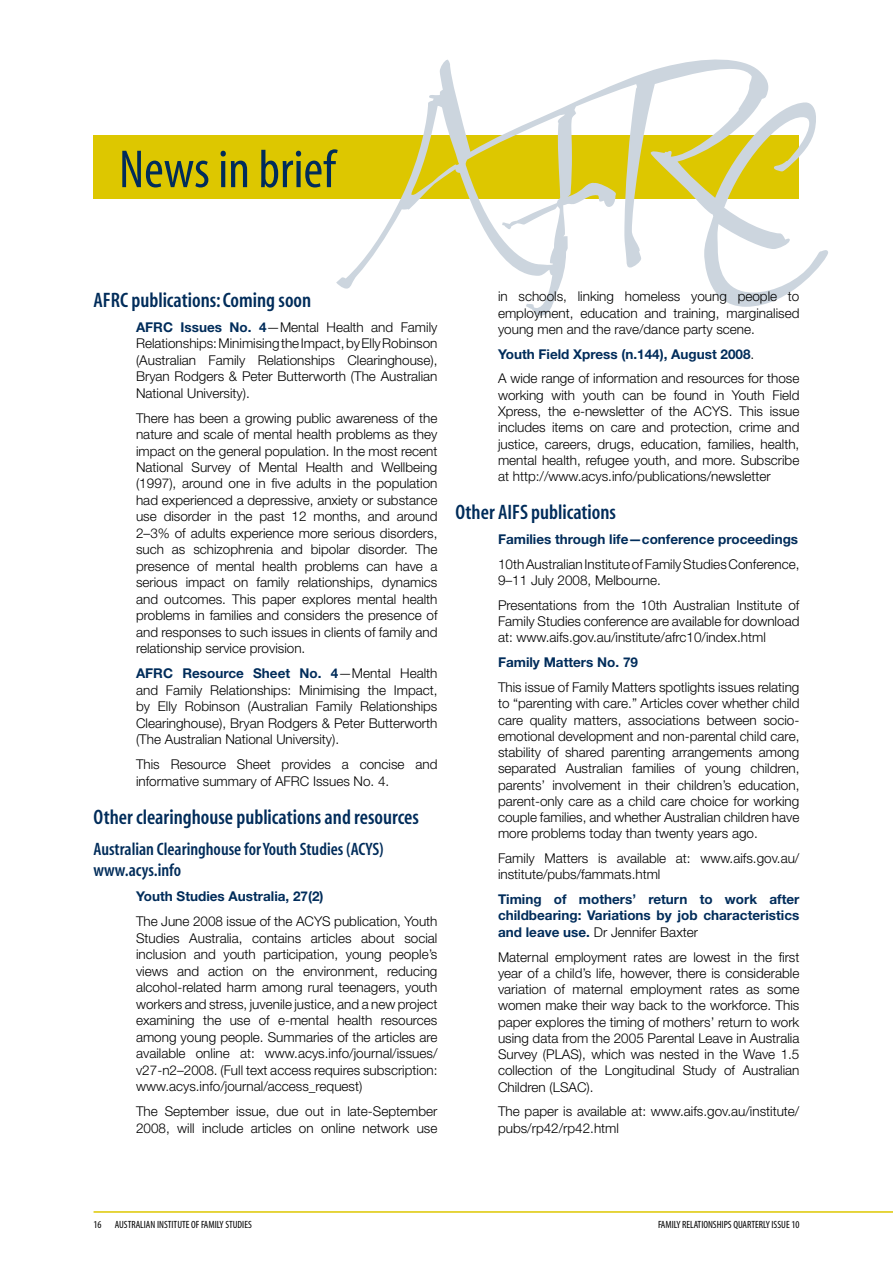
<style>
.page{position:relative;width:893px;height:1263px;background:#fff}
.page>*{position:absolute;margin:0;border:0;box-sizing:border-box;transform-origin:0 0}
.t1{font:54px "Myriad MM 400 300";color:#002c5a}
.t2{font:21px "Myriad MM 565 300";letter-spacing:-.105em;color:#002c5a}
.t3{font:18px/21.9px "Myriad MM 565 300";letter-spacing:-.085em;color:#002c5a}
.t4{font:300 13.5px/16.5px "Helvetica Neue";color:#000;text-align:justify}
.t5{font:700 13.5px/16.2px "Helvetica Neue";color:#002c5a;text-align:justify}
.t6{font:10.5px "Myriad MM 400 300";color:#000}
.s1{font-weight:700;color:#002c5a}
.s2{font-weight:300;color:#000}
</style>
<div class="page">
<hr style="left:94px;top:1211px;width:799px;height:2px;background:#ddc700">
<div style="left:94px;top:135px;width:705px;height:64px;background:#ddc700"></div>
<svg style="left:336px;top:60px;width:492px;height:256px"></svg>
<h1 class="t1" style="left:119px;top:143px;width:218px">News in brief</h1>
<h2 class="t2" style="left:94px;top:289px;width:222px">AFRC publications: Coming soon</h2>
<p class="t4" style="left:136px;top:318px;width:303px"><span class="s1">AFRC Issues No. 4</span>—Mental Health and Family Relationships: Minimising the Impact, by Elly Robinson (Australian Family Relationships Clearinghouse), Bryan Rodgers &amp; Peter Butterworth (The Australian National University).</p>
<p class="t4" style="left:136px;top:409px;width:303px">There has been a growing public awareness of the nature and scale of mental health problems as they impact on the general population. In the most recent National Survey of Mental Health and Wellbeing (1997), around one in five adults in the population had experienced a depressive, anxiety or substance use disorder in the past 12 months, and around 2–3% of adults experience more serious disorders, such as schizophrenia and bipolar disorder. The presence of mental health problems can have a serious impact on family relationships, dynamics and outcomes. This paper explores mental health problems in families and considers the presence of and responses to such issues in clients of family and relationship service provision.</p>
<p class="t4" style="left:136px;top:665px;width:303px"><span class="s1">AFRC Resource Sheet No. 4</span>—Mental Health and Family Relationships: Minimising the Impact, by Elly Robinson (Australian Family Relationships Clearinghouse), Bryan Rodgers &amp; Peter Butterworth (The Australian National University).</p>
<p class="t4" style="left:136px;top:756px;width:303px">This Resource Sheet provides a concise and informative summary of AFRC Issues No. 4.</p>
<h2 class="t2" style="left:94px;top:807px;width:329px">Other clearinghouse publications and resources</h2>
<h3 class="t3" style="left:94px;top:838px;width:292px">Australian Clearinghouse for Youth Studies (ACYS) www.acys.info</h3>
<p class="t5" style="left:136px;top:888px;width:189px">Youth Studies Australia, 27(2)</p>
<p class="t4" style="left:136px;top:913px;width:303px">The June 2008 issue of the ACYS publication, Youth Studies Australia, contains articles about social inclusion and youth participation, young people’s views and action on the environment, reducing alcohol-related harm among rural teenagers, youth workers and stress, juvenile justice, and a new project examining the use of e-mental health resources among young people. Summaries of the articles are available online at: www.acys.info/journal/issues/ v27-n2–2008. (Full text access requires subscription: www.acys.info/journal/access_request)</p>
<p class="t4" style="left:136px;top:1103px;width:303px">The September issue, due out in late-September<br>2008, will include articles on online network use</p>
<p class="t4" style="left:498px;top:288px;width:303px">in schools, linking homeless young people to employment, education and training, marginalised young men and the rave/dance party scene.</p>
<p class="t4" style="left:498px;top:341px;width:303px;line-height:24.8px"><span class="s1">Youth Field Xpress (n.144), August 2008</span>.<br>A wide range of information and resources for those</p>
<p class="t4" style="left:498px;top:387px;width:303px">working with youth can be found in Youth Field Xpress, the e-newsletter of the ACYS. This issue includes items on care and protection, crime and justice, careers, drugs, education, families, health, mental health, refugee youth, and more. Subscribe at http://www.acys.info/publications/newsletter</p>
<h2 class="t2" style="left:455px;top:502px;width:164px">Other AIFS publications</h2>
<p class="t5" style="left:498px;top:531px;width:302px">Families through life—conference proceedings</p>
<p class="t4" style="left:498px;top:556px;width:303px">10th Australian Institute of Family Studies Conference,<br>9–11 July 2008, Melbourne.</p>
<p class="t4" style="left:498px;top:597px;width:303px">Presentations from the 10th Australian Institute of Family Studies conference are available for download at: www.aifs.gov.au/institute/afrc10/index.html</p>
<p class="t5" style="left:498px;top:654px;width:141px">Family Matters No. 79</p>
<p class="t4" style="left:498px;top:679px;width:303px">This issue of Family Matters spotlights issues relating to “parenting with care.” Articles cover whether child care quality matters, associations between socio&shy;emotional development and non-parental child care, stability of shared parenting arrangements among separated Australian families of young children, parents’ involvement in their children’s education, parent-only care as a child care choice for working couple families, and whether Australian children have more problems today than twenty years ago.</p>
<p class="t4" style="left:498px;top:850px;width:303px">Family Matters is available at: www.aifs.gov.au/ institute/pubs/fammats.html</p>
<p class="t5" style="left:498px;top:891px;width:303px">Timing of mothers’ return to work after childbearing: Variations by job characteristics and leave use. <span class="s2">Dr Jennifer Baxter</span></p>
<p class="t4" style="left:498px;top:948px;width:303px">Maternal employment rates are lowest in the first year of a child’s life, however, there is considerable variation of maternal employment rates as some women make their way back to the workforce. This paper explores the timing of mothers’ return to work using data from the 2005 Parental Leave in Australia Survey (PLAS), which was nested in the Wave 1.5 collection of the Longitudinal Study of Australian Children (LSAC).</p>
<p class="t4" style="left:498px;top:1103px;width:303px">The paper is available at: www.aifs.gov.au/institute/ pubs/rp42/rp42.html</p>
<p class="t6" style="left:94px;top:1220px;width:10px">16</p>
<p class="t6" style="left:115px;top:1220px;width:139px">AUSTRALIAN INSTITUTE OF FAMILY STUDIES</p>
<p class="t6" style="left:658px;top:1220px;width:143px">FAMILY RELATIONSHIPS QUARTERLY ISSUE 10</p>
</div>
